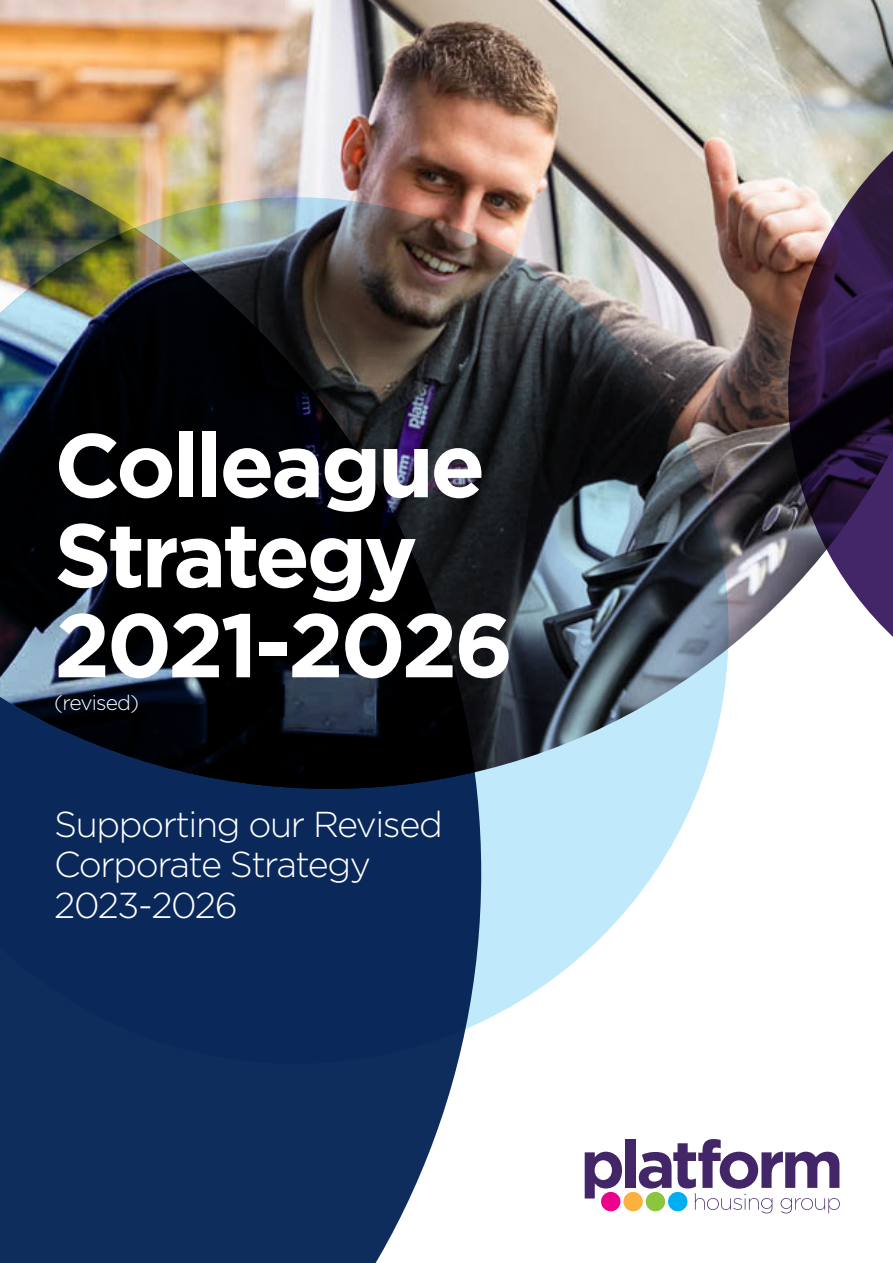
<style>
.page{position:relative;width:893px;height:1263px;background:#fff}
.page>*{position:absolute;margin:0;border:0;box-sizing:border-box;transform-origin:0 0}
.t1{font:700 90px/90px "Gotham";letter-spacing:-.04em;color:#fff}
.t2{font:300 36px/40.5px "Gotham";letter-spacing:-.04em;color:#fff}
.t3{font:300 21px "Gotham";letter-spacing:-.04em;color:#fff}
</style>
<div class="page">
<img style="left:0;top:0;width:893px;height:648px">
<img style="left:0;top:100px;width:481px;height:1163px">
<img style="left:0;top:197px;width:729px;height:867px">
<img style="left:0;top:228px;width:475px;height:561px">
<svg style="left:585px;top:1152px;width:37px;height:46px"></svg>
<div style="left:626px;top:1139px;width:10px;height:49px;background:#432668"></div>
<svg style="left:639px;top:1139px;width:201px;height:74px"></svg>
<div style="left:601px;top:1192px;width:19px;height:19px;background:#ed028c;border-radius:50%"></div>
<div style="left:623px;top:1192px;width:20px;height:19px;background:#fbb03f;border-radius:50%"></div>
<div style="left:646px;top:1192px;width:19px;height:19px;background:#8bc63e;border-radius:50%"></div>
<div style="left:668px;top:1192px;width:19px;height:19px;background:#00aeef;border-radius:50%"></div>
<svg style="left:788px;top:60px;width:105px;height:588px;background:#726576"></svg>
<p class="t1" style="left:54px;top:420px;width:461px">Colleague<br>Strategy<br>2021-2026</p>
<p class="t3" style="left:54px;top:689px;width:86px">(revised)</p>
<p class="t2" style="left:54px;top:803px;width:390px">Supporting our Revised<br>Corporate Strategy<br>2023-2026</p>
</div>
